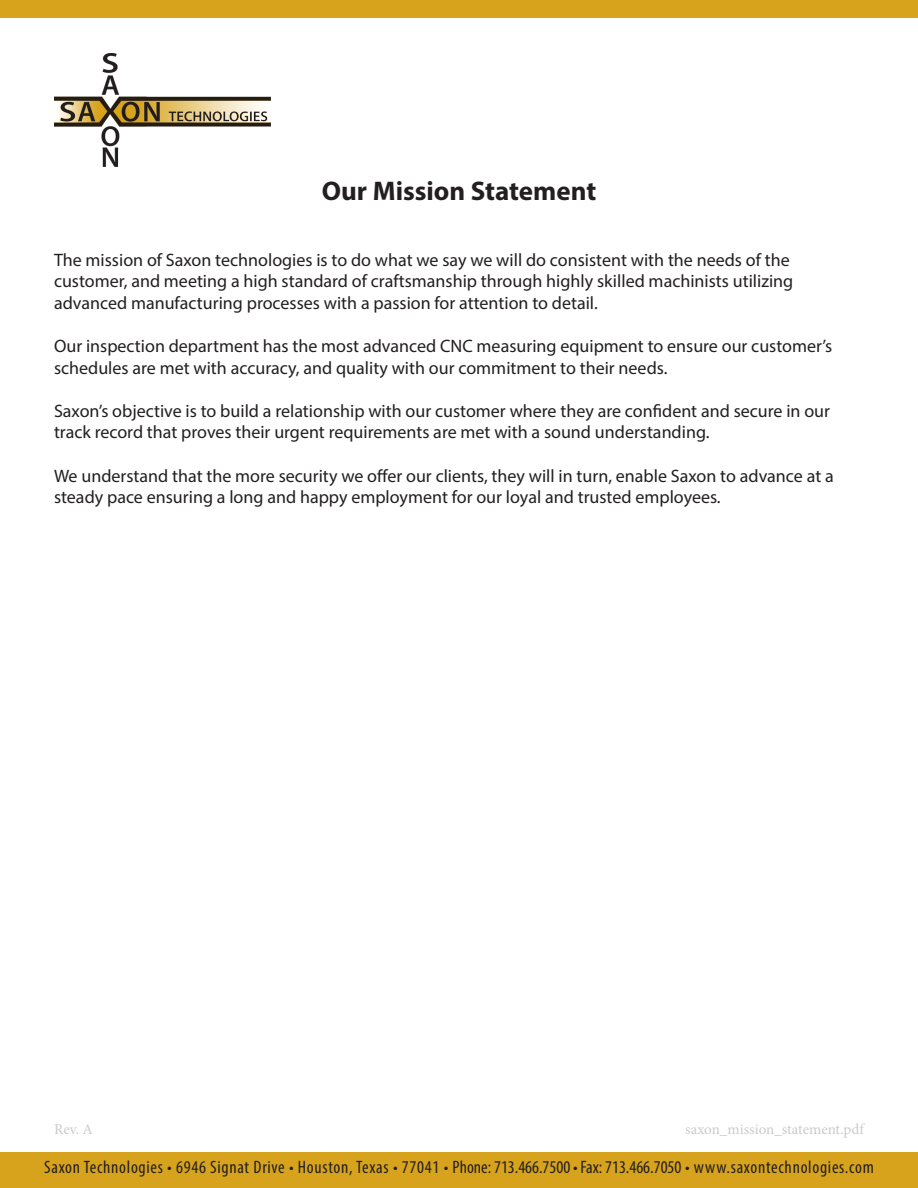
<style>
.page{position:relative;width:918px;height:1188px;background:#fff}
.page>*{position:absolute;margin:0;border:0;box-sizing:border-box;transform-origin:0 0}
.t1{font:700 27px "Myriad Pro";color:#231f20}
.t2{font:18px/21.6px "Myriad Pro";color:#231f20}
.t3{font:condensed 18px "Myriad Pro";letter-spacing:.04em;color:#231f20}
.t4{font:15px "Minion Pro";color:#939598}
</style>
<div class="page">
<div style="left:1px;top:1153px;width:916px;height:34px;background:#d7a31d"></div>
<div style="left:0;top:1152px;width:918px;height:36px;border:2px solid #d7a31d"></div>
<div style="left:1px;top:1px;width:916px;height:16px;background:#d7a31d"></div>
<div style="left:0;top:0;width:918px;height:18px;border:2px solid #d7a31d"></div>
<img style="left:54px;top:54px;width:216px;height:112px">
<p class="t1" style="left:322px;top:174px;width:276px">Our Mission Statement</p>
<p class="t2" style="left:54px;top:248px;width:737px">The mission of Saxon technologies is to do what we say we will do consistent with the needs of the</p>
<p class="t2" style="left:54px;top:270px;width:741px">customer, and meeting a high standard of craftsmanship through highly skilled machinists utilizing</p>
<p class="t2" style="left:54px;top:292px;width:545px">advanced manufacturing processes with a passion for attention to detail.</p>
<p class="t2" style="left:54px;top:335px;width:780px">Our inspection department has the most advanced CNC measuring equipment to ensure our customer’s schedules are met with accuracy, and quality with our commitment to their needs.</p>
<p class="t2" style="left:54px;top:400px;width:778px">Saxon’s objective is to build a relationship with our customer where they are confident and secure in our track record that proves their urgent requirements are met with a sound understanding.</p>
<p class="t2" style="left:54px;top:464px;width:781px">We understand that the more security we offer our clients, they will in turn, enable Saxon to advance at a steady pace ensuring a long and happy employment for our loyal and trusted employees.</p>
<p class="t4" style="left:54px;top:1119px;width:40px">Rev. A</p>
<p class="t4" style="left:685px;top:1119px;width:180px">saxon_mission_statement.pdf</p>
<p class="t3" style="left:44px;top:1156px;width:831px">Saxon Technologies • 6946 Signat Drive • Houston, Texas • 77041 • Phone: 713.466.7500 • Fax: 713.466.7050 • www.saxontechnologies.com</p>
</div>
